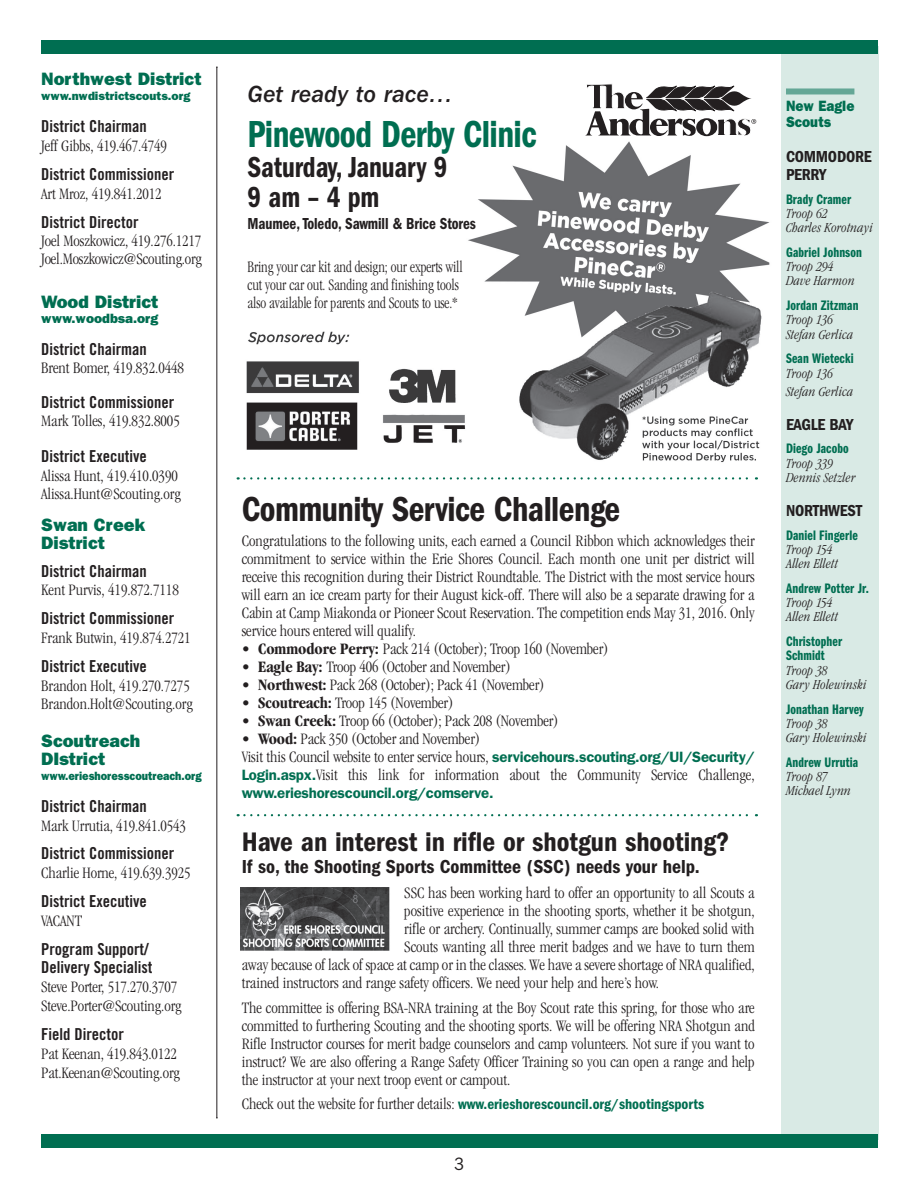
<style>
.page{position:relative;width:918px;height:1188px;background:#fff}
.page>*{position:absolute;margin:0;border:0;box-sizing:border-box;transform-origin:0 0}
.t1{font:600 condensed 39px "Franklin Gothic";letter-spacing:-.015em;color:#006e51;scale:.9 1}
.t2{font:600 condensed 36px "Franklin Gothic";letter-spacing:-.015em;color:#231f20;scale:.95 1}
.t3{font:600 condensed 30px/30px "Franklin Gothic";letter-spacing:-.005em;color:#231f20;scale:.9 1}
.t4{font:600 condensed 27.75px "Franklin Gothic";color:#231f20}
.t5{font:italic 500 24px "Franklin Gothic";color:#231f20}
.t6{font:600 condensed 19.5px "Franklin Gothic";color:#231f20}
.t7{font:800 18px/18px "Franklin Gothic";color:#006e51}
.t8{font:18px "Franklin Gothic";color:#231f20;scale:.9 1}
.t9{font:300 condensed 16.5px/18px "Garamond";color:#231f20}
.t10{font:16.5px/18px "Trade Gothic Bold Cond Twenty";color:#231f20}
.t11{font:300 condensed 16.5px/18px "Garamond";color:#231f20;scale:.9 1}
.t12{font:600 condensed 16.5px "Franklin Gothic";letter-spacing:-.015em;color:#231f20;scale:.9 1}
.t13{font:600 condensed 16.5px/18px "Franklin Gothic";letter-spacing:-.015em;color:#231f20}
.t14{font:600 condensed 15px "Franklin Gothic";color:#006e51}
.t15{font:600 15px "Franklin Gothic";letter-spacing:-.015em;color:#006e51}
.t16{font:800 15px/16.5px "Franklin Gothic";color:#006e51;scale:.9 1}
.t17{font:italic 300 condensed 14.25px/14.2px "Garamond IT Cby BT";letter-spacing:.005em;color:#231f20}
.t18{font:14.25px/14.2px "Franklin Gothic Demi Cmpr";letter-spacing:.01em;color:#006e51}
.t19{font:800 13.5px "Franklin Gothic";color:#006e51}
.t20{font:800 12px "Franklin Gothic";color:#006e51;scale:.9 1}
.t21{font:800 12px "Franklin Gothic";color:#006e51}
.s1{font-weight:700}
.s2{font-family:"Franklin Gothic";font-weight:600;font-stretch:normal;font-size:15px;color:#006e51}
.s3{font-family:"Garamond";font-weight:300;font-size:16.5px;color:#231f20}
</style>
<div class="page">
<img style="left:246px;top:136px;width:524px;height:327px">
<div style="left:782px;top:46px;width:97px;height:1094px;background:#d9eae5"></div>
<div style="left:41px;top:41px;width:837px;height:13px;background:#006e51"></div>
<div style="left:41px;top:1134px;width:837px;height:14px;background:#006e51"></div>
<div style="left:786px;top:88px;width:68px;height:6px;background:#64a796"></div>
<hr style="left:217px;top:67px;width:1px;height:1051px;background:#231f20">
<svg style="left:238px;top:814px;width:519px;height:2px"></svg>
<img style="left:241px;top:888px;width:149px;height:62px">
<svg style="left:238px;top:477px;width:519px;height:3px"></svg>
<svg style="left:585px;top:84px;width:171px;height:52px"></svg>
<p class="t7" style="left:41px;top:69px;width:162px">Northwest District</p>
<p class="t21" style="left:41px;top:89px;width:151px">www.nwdistrictscouts.org</p>
<p class="t10" style="left:41px;top:117px;width:107px">District Chairman</p>
<p class="t9" style="left:41px;top:137px;width:127px">Jeff Gibbs, 419.467.4749</p>
<p class="t10" style="left:41px;top:165px;width:135px">District Commissioner</p>
<p class="t9" style="left:41px;top:185px;width:122px">Art Mroz, 419.841.2012</p>
<p class="t10" style="left:41px;top:213px;width:99px">District Director</p>
<p class="t9" style="left:41px;top:231px;width:162px">Joel Moszkowicz, 419.276.1217<br>Joel.Moszkowicz@Scouting.org</p>
<p class="t7" style="left:41px;top:292px;width:119px">Wood District</p>
<p class="t19" style="left:41px;top:311px;width:119px">www.woodbsa.org</p>
<p class="t10" style="left:41px;top:340px;width:107px">District Chairman</p>
<p class="t9" style="left:41px;top:359px;width:144px">Brent Bomer, 419.832.0448</p>
<p class="t10" style="left:41px;top:393px;width:135px">District Commissioner</p>
<p class="t9" style="left:41px;top:412px;width:140px">Mark Tolles, 419.832.8005</p>
<p class="t10" style="left:41px;top:447px;width:107px">District Executive</p>
<p class="t9" style="left:41px;top:467px;width:141px">Alissa Hunt, 419.410.0390<br>Alissa.Hunt@Scouting.org</p>
<p class="t7" style="left:41px;top:515px;width:105px">Swan Creek<br>District</p>
<p class="t10" style="left:41px;top:562px;width:107px">District Chairman</p>
<p class="t9" style="left:41px;top:581px;width:139px">Kent Purvis, 419.872.7118</p>
<p class="t10" style="left:41px;top:609px;width:135px">District Commissioner</p>
<p class="t9" style="left:41px;top:629px;width:151px">Frank Butwin, 419.874.2721</p>
<p class="t10" style="left:41px;top:657px;width:107px">District Executive</p>
<p class="t9" style="left:41px;top:677px;width:153px">Brandon Holt, 419.270.7275<br>Brandon.Holt@Scouting.org</p>
<p class="t7" style="left:41px;top:731px;width:101px">Scoutreach<br>DIstrict</p>
<p class="t20" style="left:41px;top:769px;width:180px">www.erieshoresscoutreach.org</p>
<p class="t10" style="left:41px;top:797px;width:107px">District Chairman</p>
<p class="t9" style="left:41px;top:816px;width:146px">Mark Urrutia, 419.841.0543</p>
<p class="t10" style="left:41px;top:844px;width:135px">District Commissioner</p>
<p class="t9" style="left:41px;top:864px;width:151px">Charlie Horne, 419.639.3925</p>
<p class="t10" style="left:41px;top:892px;width:107px">District Executive</p>
<p class="t9" style="left:41px;top:912px;width:42px">VACANT</p>
<p class="t10" style="left:41px;top:940px;width:113px">Program Support/<br>Delivery Specialist</p>
<p class="t9" style="left:41px;top:978px;width:142px;line-height:19px">Steve Porter, 517.270.3707<br>Steve.Porter@Scouting.org</p>
<p class="t10" style="left:41px;top:1025px;width:84px">Field Director</p>
<p class="t9" style="left:41px;top:1044px;width:140px;line-height:19px">Pat Keenan, 419.843.0122<br>Pat.Keenan@Scouting.org</p>
<h3 class="t5" style="left:248px;top:80px;width:207px">Get ready to race…</h3>
<h1 class="t1" style="left:248px;top:112px;width:323px">Pinewood Derby Clinic</h1>
<h3 class="t3" style="left:248px;top:152px;width:224px">Saturday, January 9<br>9 am – 4 pm</h3>
<p class="t12" style="left:248px;top:214px;width:255px">Maumee, Toledo, Sawmill &amp; Brice Stores</p>
<p class="t11" style="left:248px;top:258px;width:241px">Bring your car kit and design; our experts will cut your car out. Sanding and finishing tools also available for parents and Scouts to use.*</p>
<h2 class="t2" style="left:242px;top:488px;width:400px">Community Service Challenge</h2>
<p class="t9" style="left:242px;top:532px;width:515px;text-align:justify">Congratulations to the following units, each earned a Council Ribbon which acknowledges their commitment to service within the Erie Shores Council. Each month one unit per district will receive this recognition during their District Roundtable. The District with the most service hours will earn an ice cream party for their August kick-off. There will also be a separate drawing for a Cabin at Camp Miakonda or Pioneer Scout Reservation. The competition ends May 31, 2016. Only service hours entered will qualify.</p>
<p class="t9" style="left:242px;top:640px;width:369px">• <span class="s1">Commodore Perry:</span> Pack 214 (October); Troop 160 (November)</p>
<p class="t9" style="left:242px;top:658px;width:271px">• <span class="s1">Eagle Bay:</span> Troop 406 (October and November)</p>
<p class="t9" style="left:242px;top:676px;width:305px">• <span class="s1">Northwest:</span> Pack 268 (October); Pack 41 (November)</p>
<p class="t9" style="left:242px;top:694px;width:213px">• <span class="s1">Scoutreach:</span> Troop 145 (November)</p>
<p class="t9" style="left:242px;top:712px;width:319px">• <span class="s1">Swan Creek:</span> Troop 66 (October); Pack 208 (November)</p>
<p class="t9" style="left:242px;top:730px;width:515px">• <span class="s1">Wood:</span> Pack 350 (October and November)<br>Visit this Council website to enter service hours, <span class="s2">servicehours.scouting.org/UI/Security/<br>Login.aspx.</span>Visit this link for information about the Community Service Challenge,</p>
<p class="t15" style="left:242px;top:784px;width:253px">www.erieshorescouncil.org/comserve.</p>
<h3 class="t4" style="left:242px;top:826px;width:489px">Have an interest in rifle or shotgun shooting?</h3>
<p class="t6" style="left:242px;top:856px;width:460px">If so, the Shooting Sports Committee (SSC) needs your help.</p>
<p class="t9" style="left:404px;top:884px;width:352px">SSC has been working hard to offer an opportunity to all Scouts a</p>
<p class="t9" style="left:404px;top:902px;width:352px">positive experience in the shooting sports, whether it be shotgun,</p>
<p class="t9" style="left:404px;top:920px;width:352px">rifle or archery. Continually, summer camps are booked solid with</p>
<p class="t9" style="left:404px;top:938px;width:352px">Scouts wanting all three merit badges and we have to turn them</p>
<p class="t9" style="left:242px;top:956px;width:515px">away because of lack of space at camp or in the classes. We have a severe shortage of NRA qualified,</p>
<p class="t9" style="left:242px;top:974px;width:419px">trained instructors and range safety officers. We need your help and here’s how.</p>
<p class="t9" style="left:242px;top:998px;width:515px;text-align:justify">The committee is offering BSA-NRA training at the Boy Scout rate this spring, for those who are committed to furthering Scouting and the shooting sports. We will be offering NRA Shotgun and Rifle Instructor courses for merit badge counselors and camp volunteers. Not sure if you want to instruct? We are also offering a Range Safety Officer Training so you can open a range and help the instructor at your next troop event or campout.</p>
<p class="t14" style="left:242px;top:1096px;width:464px"><span class="s3">Check out the website for further details:</span> www.erieshorescouncil.org/shootingsports</p>
<p class="t8" style="left:454px;top:1154px;width:12px">3</p>
<p class="t16" style="left:786px;top:97px;width:78px">New Eagle<br>Scouts</p>
<p class="t13" style="left:786px;top:148px;width:87px">COMMODORE<br>PERRY</p>
<p class="t18" style="left:786px;top:192px;width:67px">Brady Cramer</p>
<p class="t17" style="left:786px;top:206px;width:89px">Troop 62<br>Charles Korotnayi</p>
<p class="t18" style="left:786px;top:245px;width:78px">Gabriel Johnson</p>
<p class="t17" style="left:786px;top:259px;width:70px">Troop 294<br>Dave Harmon</p>
<p class="t18" style="left:786px;top:298px;width:74px">Jordan Zitzman</p>
<p class="t17" style="left:786px;top:313px;width:69px">Troop 136<br>Stefan Gerlica</p>
<p class="t18" style="left:786px;top:352px;width:69px">Sean Wietecki</p>
<p class="t17" style="left:786px;top:364px;width:69px;line-height:18px">Troop 136<br>Stefan Gerlica</p>
<p class="t13" style="left:786px;top:416px;width:69px">EAGLE BAY</p>
<p class="t18" style="left:786px;top:442px;width:64px">Diego Jacobo</p>
<p class="t17" style="left:786px;top:456px;width:71px">Troop 339<br>Dennis Setzler</p>
<p class="t13" style="left:786px;top:502px;width:78px">NORTHWEST</p>
<p class="t18" style="left:786px;top:528px;width:73px">Daniel Fingerle</p>
<p class="t17" style="left:786px;top:542px;width:54px">Troop 154<br>Allen Ellett</p>
<p class="t18" style="left:786px;top:581px;width:85px">Andrew Potter Jr.</p>
<p class="t17" style="left:786px;top:595px;width:54px">Troop 154<br>Allen Ellett</p>
<p class="t18" style="left:786px;top:634px;width:58px">Christopher<br>Schmidt</p>
<p class="t17" style="left:786px;top:663px;width:82px">Troop 38<br>Gary Holewinski</p>
<p class="t18" style="left:786px;top:702px;width:79px">Jonathan Harvey</p>
<p class="t17" style="left:786px;top:716px;width:82px">Troop 38<br>Gary Holewinski</p>
<p class="t18" style="left:786px;top:755px;width:74px">Andrew Urrutia</p>
<p class="t17" style="left:786px;top:769px;width:67px">Troop 87<br>Michael Lynn</p>
</div>
